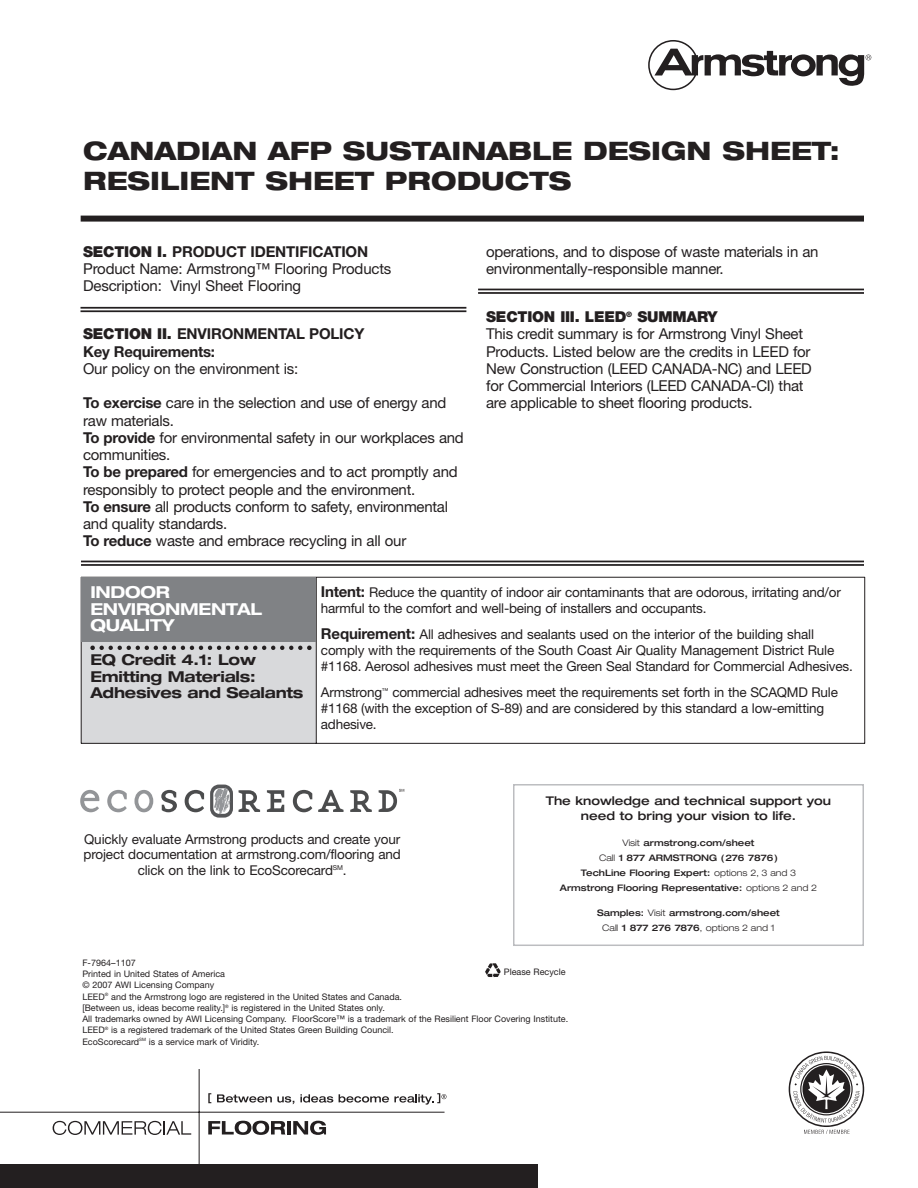
<style>
.page{position:relative;width:918px;height:1188px;background:#fff}
.page>*{position:absolute;margin:0;border:0;box-sizing:border-box;transform-origin:0 0}
.t1{font:800 expanded 25.5px/30px "Helvetica Neue";color:#231f20}
.t2{font:700 expanded 16.5px/16.5px "Helvetica Neue";letter-spacing:-.015em;color:#fff}
.t3{font:15px/17.2px "Helvetica Neue";letter-spacing:-.015em;color:#231f20}
.t4{font:700 expanded 15px/16.5px "Helvetica Neue";letter-spacing:-.015em;color:#231f20}
.t5{font:700 15px/17.2px "Helvetica Neue";letter-spacing:-.01em;color:#231f20}
.t6{font:13.5px/15.8px "Helvetica Neue";letter-spacing:-.01em;color:#231f20}
.t7{font:500 expanded 12px/15px "Helvetica Neue";color:#231f20;text-align:center}
.t8{font:9px/11.2px "Helvetica Neue";color:#231f20}
.t9{font:500 expanded 9px/15px "Helvetica Neue";color:#231f20;text-align:center}
.s1{font-weight:900}
.s2{font-weight:700}
.s3{font-weight:700;font-size:15px}
.s4{font-weight:300}
</style>
<div class="page">
<div style="left:81px;top:216px;width:783px;height:6px;background:#231f20"></div>
<hr style="left:81px;top:307px;width:385px;height:2px;background:#231f20">
<hr style="left:81px;top:310px;width:385px;height:2px;background:#231f20">
<hr style="left:478px;top:289px;width:386px;height:1px;background:#231f20">
<hr style="left:478px;top:292px;width:386px;height:2px;background:#231f20">
<hr style="left:81px;top:561px;width:783px;height:1px;background:#231f20">
<hr style="left:81px;top:564px;width:783px;height:2px;background:#231f20">
<svg style="left:648px;top:40px;width:223px;height:50px"></svg>
<div style="left:0;top:1165px;width:538px;height:23px;background:#231f20"></div>
<svg style="left:804px;top:1130px;width:46px;height:4px"></svg>
<svg style="left:789px;top:1051px;width:75px;height:76px"></svg>
<svg style="left:790px;top:1053px;width:73px;height:73px"></svg>
<svg style="left:793px;top:1056px;width:67px;height:67px"></svg>
<hr style="left:199px;top:1070px;width:1px;height:111px;background:#231f20">
<hr style="left:0;top:1112px;width:445px;height:1px;background:#231f20">
<svg style="left:53px;top:1121px;width:138px;height:14px"></svg>
<svg style="left:208px;top:1121px;width:77px;height:14px"></svg>
<hr style="left:287px;top:1121px;width:4px;height:14px;background:#231f20">
<svg style="left:293px;top:1121px;width:33px;height:14px"></svg>
<svg style="left:208px;top:1093px;width:3px;height:10px"></svg>
<svg style="left:217px;top:1094px;width:77px;height:10px"></svg>
<svg style="left:300px;top:1094px;width:33px;height:9px"></svg>
<svg style="left:339px;top:1093px;width:107px;height:12px"></svg>
<div style="left:81px;top:577px;width:235px;height:167px;background:#d8d9db"></div>
<svg style="left:90px;top:646px;width:222px;height:4px"></svg>
<hr style="left:81px;top:577px;width:1px;height:167px;background:#231f20">
<hr style="left:316px;top:577px;width:1px;height:167px;background:#231f20">
<hr style="left:864px;top:577px;width:1px;height:167px;background:#231f20">
<hr style="left:81px;top:577px;width:784px;height:1px;background:#231f20">
<hr style="left:81px;top:743px;width:784px;height:1px;background:#231f20">
<div style="left:81px;top:577px;width:235px;height:65px;background:#808285"></div>
<svg style="left:485px;top:963px;width:16px;height:14px"></svg>
<div style="left:513px;top:784px;width:351px;height:162px;border:2px solid #bcbdc0"></div>
<svg style="left:80px;top:790px;width:20px;height:22px"></svg>
<svg style="left:107px;top:790px;width:20px;height:22px"></svg>
<svg style="left:134px;top:790px;width:19px;height:22px"></svg>
<svg style="left:161px;top:790px;width:16px;height:22px"></svg>
<svg style="left:185px;top:790px;width:19px;height:22px"></svg>
<svg style="left:239px;top:790px;width:21px;height:22px"></svg>
<svg style="left:267px;top:790px;width:17px;height:22px"></svg>
<svg style="left:293px;top:790px;width:19px;height:22px"></svg>
<svg style="left:318px;top:790px;width:26px;height:22px"></svg>
<svg style="left:350px;top:790px;width:22px;height:22px"></svg>
<svg style="left:379px;top:789px;width:25px;height:23px"></svg>
<svg style="left:210px;top:785px;width:23px;height:33px"></svg>
<h1 class="t1" style="left:83px;top:139px;width:758px">CANADIAN AFP SUSTAINABLE DESIGN SHEET:<br>RESILIENT SHEET PRODUCTS</h1>
<p class="t3" style="left:83px;top:244px;width:310px"><span class="s1">SECTION I.</span> <span class="s2">PRODUCT IDENTIFICATION<br></span>Product Name: Armstrong™ Flooring Products<br>Description: Vinyl Sheet Flooring</p>
<p class="t5" style="left:83px;top:327px;width:283px"><span class="s1">SECTION II.</span> ENVIRONMENTAL POLICY<br>Key Requirements:</p>
<p class="t3" style="left:83px;top:361px;width:217px">Our policy on the environment is:</p>
<p class="t3" style="left:83px;top:396px;width:382px"><span class="s2">To exercise</span> care in the selection and use of energy and raw materials.<br><span class="s2">To provide</span> for environmental safety in our workplaces and communities.<br><span class="s2">To be prepared</span> for emergencies and to act promptly and responsibly to protect people and the environment.<br><span class="s2">To ensure</span> all products conform to safety, environmental and quality standards.<br><span class="s2">To reduce</span> waste and embrace recycling in all our</p>
<p class="t3" style="left:486px;top:244px;width:334px">operations, and to dispose of waste materials in an environmentally-responsible manner.</p>
<p class="t3" style="left:486px;top:310px;width:327px"><span class="s1">SECTION III. LEED</span><sup>®</sup> <span class="s1">SUMMARY<br></span>This credit summary is for Armstrong Vinyl Sheet Products. Listed below are the credits in LEED for New Construction (LEED CANADA-NC) and LEED for Commercial Interiors (LEED CANADA-CI) that are applicable to sheet flooring products.</p>
<p class="t2" style="left:90px;top:586px;width:174px">INDOOR<br>ENVIRONMENTAL<br>QUALITY</p>
<p class="t4" style="left:90px;top:653px;width:215px">EQ Credit 4.1: Low<br>Emitting Materials:<br>Adhesives and Sealants</p>
<p class="t6" style="left:321px;top:586px;width:521px"><span class="s3">Intent:</span> Reduce the quantity of indoor air contaminants that are odorous, irritating and/or harmful to the comfort and well-being of installers and occupants.</p>
<p class="t6" style="left:321px;top:628px;width:533px"><span class="s3">Requirement:</span> All adhesives and sealants used on the interior of the building shall comply with the requirements of the South Coast Air Quality Management District Rule #1168. Aerosol adhesives must meet the Green Seal Standard for Commercial Adhesives.</p>
<p class="t6" style="left:321px;top:686px;width:518px">Armstrong<sup>™</sup> commercial adhesives meet the requirements set forth in the SCAQMD Rule #1168 (with the exception of S-89) and are considered by this standard a low-emitting adhesive.</p>
<p class="t6" style="left:84px;top:832px;width:319px;text-align:center">Quickly evaluate Armstrong products and create your project documentation at armstrong.com/flooring and click on the link to EcoScorecard<sup>SM</sup>.</p>
<p class="t7" style="left:546px;top:795px;width:287px">The knowledge and technical support you need to bring your vision to life.</p>
<p class="t9" style="left:560px;top:836px;width:259px"><span class="s4">Visit</span> armstrong.com/sheet<br><span class="s4">Call</span> 1 877 ARMSTRONG (276 7876)<br>TechLine Flooring Expert: <span class="s4">options 2, 3 and 3<br></span>Armstrong Flooring Representative: <span class="s4">options 2 and 2</span></p>
<p class="t9" style="left:597px;top:907px;width:184px">Samples: <span class="s4">Visit</span> armstrong.com/sheet<br><span class="s4">Call</span> 1 877 276 7876<span class="s4">, options 2 and 1</span></p>
<p class="t8" style="left:82px;top:958px;width:487px">F-7964–1107<br>Printed in United States of America<br>© 2007 AWI Licensing Company<br>LEED<sup>®</sup> and the Armstrong logo are registered in the United States and Canada.<br>[Between us, ideas become reality.]<sup>®</sup> is registered in the United States only.<br>All trademarks owned by AWI Licensing Company. FloorScore™ is a trademark of the Resilient Floor Covering Institute.<br>LEED<sup>®</sup> is a registered trademark of the United States Green Building Council.<br>EcoScorecard<sup>SM</sup> is a service mark of Viridity.</p>
<p class="t8" style="left:504px;top:967px;width:63px">Please Recycle</p>
</div>
